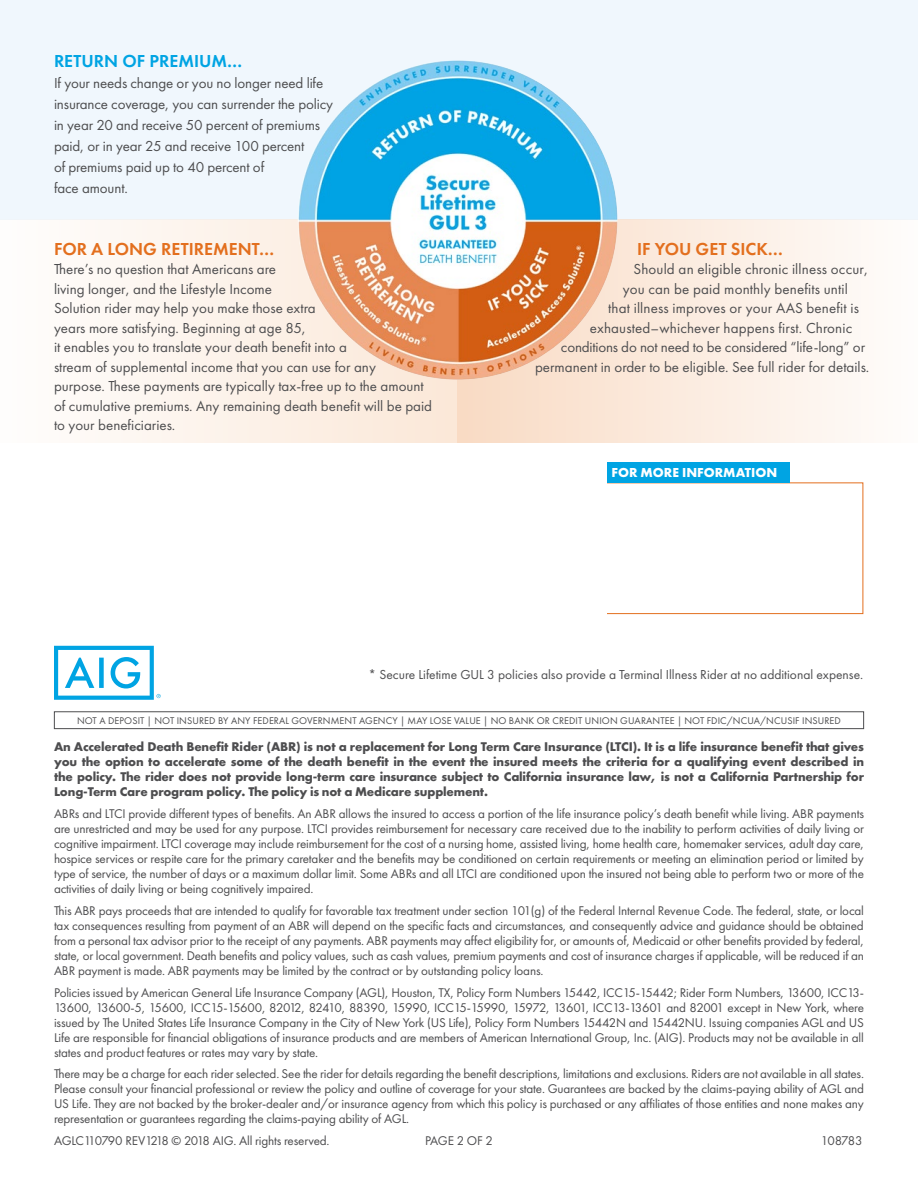
<style>
.page{position:relative;width:918px;height:1188px;background:#fff}
.page>*{position:absolute;margin:0;border:0;box-sizing:border-box;transform-origin:0 0}
.t1{font:600 18px "Futura PT";color:#e36f1e}
.t2{font:600 18px "Futura PT";color:#00a4e3}
.t3{font:15px/19.5px "Futura PT";color:#4d4d4f}
.t4{font:13.5px "Futura PT";color:#4d4d4f}
.t5{font:700 13.5px "Futura PT";color:#fff}
.t6{font:13.2px/15px "Futura PT";letter-spacing:-.015em;color:#4d4d4f;text-align:justify}
.t7{font:700 13.2px/15px "Futura PT";letter-spacing:-.015em;color:#4d4d4f;text-align:justify}
.t8{font:10.05px "Futura PT";letter-spacing:.01em;color:#4d4d4f}
</style>
<div class="page">
<div style="left:54px;top:711px;width:810px;height:18px;border:1px solid #4d4d4f"></div>
<div style="left:0;top:0;width:918px;height:219px;background:#f0f7fd"></div>
<div style="left:0;top:219px;width:458px;height:224px;background:linear-gradient(to right,#fefdfc,#fbe8d8)"></div>
<div style="left:458px;top:219px;width:460px;height:224px;background:linear-gradient(to right,#f9dac3,#fefdfb)"></div>
<svg style="left:54px;top:646px;width:107px;height:54px"></svg>
<img style="left:298px;top:60px;width:319px;height:320px;border-radius:160px">
<div style="left:607px;top:482px;width:256px;height:132px;border:1px solid #e36f1e"></div>
<div style="left:607px;top:462px;width:183px;height:20px;background:#00a4e3"></div>
<h1 class="t2" style="left:54px;top:50px;width:190px">RETURN OF PREMIUM…</h1>
<p class="t3" style="left:54px;top:73px;width:281px;line-height:21px">If your needs change or you no longer need life insurance coverage, you can surrender the policy in year 20 and receive 50 percent of premiums paid, or in year 25 and receive 100 percent<br>of premiums paid up to 40 percent of<br>face amount.</p>
<h1 class="t1" style="left:54px;top:238px;width:222px">FOR A LONG RETIREMENT…</h1>
<p class="t3" style="left:54px;top:259px;width:380px">There’s no question that Americans are<br>living longer, and the Lifestyle Income<br>Solution rider may help you make those extra<br>years more satisfying. Beginning at age 85,<br>it enables you to translate your death benefit into a<br>stream of supplemental income that you can use for any<br>purpose. These payments are typically tax-free up to the amount of cumulative premiums. Any remaining death benefit will be paid to your beneficiaries.</p>
<h1 class="t1" style="left:637px;top:238px;width:148px">IF YOU GET SICK…</h1>
<p class="t3" style="left:634px;top:259px;width:236px">Should an eligible chronic illness occur,</p>
<p class="t3" style="left:623px;top:279px;width:227px">you can be paid monthly benefits until</p>
<p class="t3" style="left:608px;top:298px;width:252px">that illness improves or your AAS benefit is</p>
<p class="t3" style="left:590px;top:318px;width:264px">exhausted–whichever happens first. Chronic</p>
<p class="t3" style="left:561px;top:337px;width:306px">conditions do not need to be considered “life-long” or</p>
<p class="t3" style="left:535px;top:357px;width:336px">permanent in order to be eligible. See full rider for details.</p>
<p class="t5" style="left:611px;top:464px;width:167px">FOR MORE INFORMATION</p>
<p class="t4" style="left:369px;top:666px;width:496px">* Secure Lifetime GUL 3 policies also provide a Terminal Illness Rider at no additional expense.</p>
<p class="t8" style="left:77px;top:715px;width:765px">NOT A DEPOSIT | NOT INSURED BY ANY FEDERAL GOVERNMENT AGENCY | MAY LOSE VALUE | NO BANK OR CREDIT UNION GUARANTEE | NOT FDIC/NCUA/NCUSIF INSURED</p>
<p class="t7" style="left:54px;top:739px;width:812px">An Accelerated Death Benefit Rider (ABR) is not a replacement for Long Term Care Insurance (LTCI). It is a life insurance benefit that gives you the option to accelerate some of the death benefit in the event the insured meets the criteria for a qualifying event described in the policy. The rider does not provide long-term care insurance subject to California insurance law, is not a California Partnership for Long-Term Care program policy. The policy is not a Medicare supplement.</p>
<p class="t6" style="left:54px;top:806px;width:812px">ABRs and LTCI provide different types of benefits. An ABR allows the insured to access a portion of the life insurance policy’s death benefit while living. ABR payments are unrestricted and may be used for any purpose. LTCI provides reimbursement for necessary care received due to the inability to perform activities of daily living or cognitive impairment. LTCI coverage may include reimbursement for the cost of a nursing home, assisted living, home health care, homemaker services, adult day care, hospice services or respite care for the primary caretaker and the benefits may be conditioned on certain requirements or meeting an elimination period or limited by type of service, the number of days or a maximum dollar limit. Some ABRs and all LTCI are conditioned upon the insured not being able to perform two or more of the activities of daily living or being cognitively impaired.</p>
<p class="t6" style="left:54px;top:903px;width:812px">This ABR pays proceeds that are intended to qualify for favorable tax treatment under section 101(g) of the Federal Internal Revenue Code. The federal, state, or local tax consequences resulting from payment of an ABR will depend on the specific facts and circumstances, and consequently advice and guidance should be obtained from a personal tax advisor prior to the receipt of any payments. ABR payments may affect eligibility for, or amounts of, Medicaid or other benefits provided by federal, state, or local government. Death benefits and policy values, such as cash values, premium payments and cost of insurance charges if applicable, will be reduced if an ABR payment is made. ABR payments may be limited by the contract or by outstanding policy loans.</p>
<p class="t6" style="left:54px;top:985px;width:812px">Policies issued by American General Life Insurance Company (AGL), Houston, TX, Policy Form Numbers 15442, ICC15-15442; Rider Form Numbers, 13600, ICC13- 13600, 13600-5, 15600, ICC15-15600, 82012, 82410, 88390, 15990, ICC15-15990, 15972, 13601, ICC13-13601 and 82001 except in New York, where issued by The United States Life Insurance Company in the City of New York (US Life), Policy Form Numbers 15442N and 15442NU. Issuing companies AGL and US Life are responsible for financial obligations of insurance products and are members of American International Group, Inc. (AIG). Products may not be available in all states and product features or rates may vary by state.</p>
<p class="t6" style="left:54px;top:1066px;width:812px">There may be a charge for each rider selected. See the rider for details regarding the benefit descriptions, limitations and exclusions. Riders are not available in all states.<br>Please consult your financial professional or review the policy and outline of coverage for your state. Guarantees are backed by the claims-paying ability of AGL and US Life. They are not backed by the broker-dealer and/or insurance agency from which this policy is purchased or any affiliates of those entities and none makes any representation or guarantees regarding the claims-paying ability of AGL.</p>
<p class="t6" style="left:54px;top:1133px;width:277px">AGLC110790 REV1218 © 2018 AIG. All rights reserved.</p>
<p class="t6" style="left:425px;top:1133px;width:69px">PAGE 2 OF 2</p>
<p class="t6" style="left:821px;top:1133px;width:43px">108783</p>
</div>
